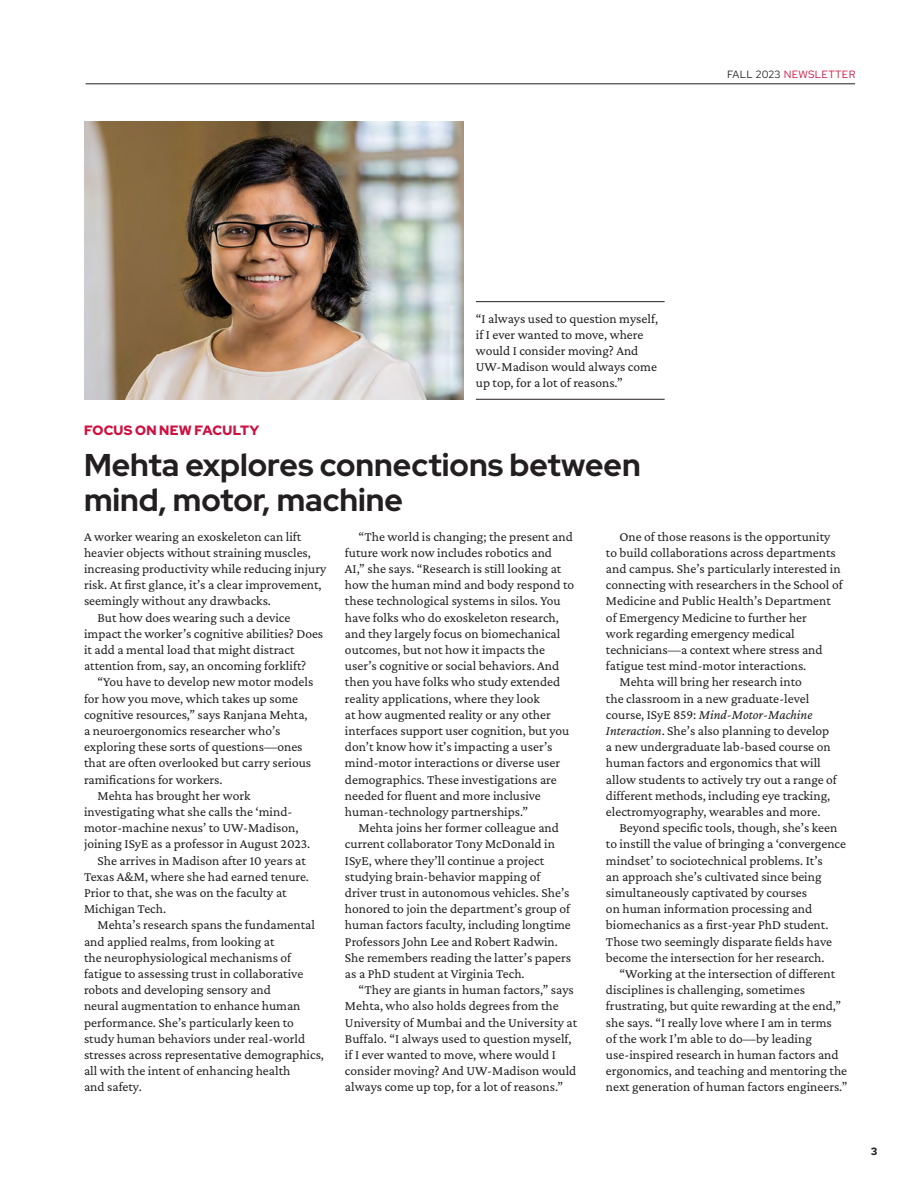
<style>
.page{position:relative;width:918px;height:1188px;background:#fff}
.page>*{position:absolute;margin:0;border:0;box-sizing:border-box;transform-origin:0 0}
.heading_21{font:700 31.5px/34.5px "Red Hat Display";color:#231f20}
.body_text{font:13.5px/16.2px "Crimson Pro";color:#231f20}
.body_text_no_indent{font:13.5px/16.2px "Crimson Pro";color:#231f20}
.lead{font:13.5px/16.2px "Crimson Pro";color:#231f20}
.micro_title_1{font:900 13.5px "Red Hat Display";letter-spacing:.015em;color:#cd1141}
.top_mast_info{font:10.5px "Red Hat Text";letter-spacing:.025em;color:#cd1141}
.t1{font:700 10.5px "Red Hat Text";color:#231f20}
.s1{color:#231f20}
.s2{font-style:italic}
</style>
<div class="page">
<hr style="left:86px;top:84px;width:769px;height:1px;background:#231f20">
<hr style="left:476px;top:399px;width:189px;height:1px;background:#231f20">
<hr style="left:476px;top:301px;width:189px;height:1px;background:#231f20">
<img style="left:84px;top:122px;width:379px;height:278px">
<p class="top_mast_info" style="left:727px;top:67px;width:130px"><span class="s1">FALL 2023</span> NEWSLETTER</p>
<p class="lead" style="left:476px;top:310px;width:184px">“I always used to question myself, if I ever wanted to move, where would I consider moving? And<br>UW-Madison would always come up top, for a lot of reasons.”</p>
<p class="micro_title_1" style="left:84px;top:422px;width:177px">FOCUS ON NEW FACULTY</p>
<p class="heading_21" style="left:84px;top:447px;width:558px">Mehta explores connections between mind, motor, machine</p>
<p class="body_text_no_indent" style="left:84px;top:528px;width:244px">A worker wearing an exoskeleton can lift heavier objects without straining muscles, increasing productivity while reducing injury risk. At first glance, it’s a clear improvement, seemingly without any drawbacks.</p>
<p class="body_text" style="left:84px;top:609px;width:241px;text-indent:14px">But how does wearing such a device impact the worker’s cognitive abilities? Does it add a mental load that might distract attention from, say, an oncoming forklift?</p>
<p class="body_text" style="left:84px;top:674px;width:231px;text-indent:14px">“You have to develop new motor models for how you move, which takes up some cognitive resources,” says Ranjana Mehta, a neuroergonomics researcher who’s exploring these sorts of questions—ones that are often overlooked but carry serious ramifications for workers.</p>
<p class="body_text" style="left:84px;top:787px;width:228px;text-indent:14px">Mehta has brought her work investigating what she calls the ‘mind&shy;motor-machine nexus’ to UW-Madison, joining ISyE as a professor in August 2023.</p>
<p class="body_text" style="left:84px;top:852px;width:226px;text-indent:14px">She arrives in Madison after 10 years at<br>Texas A&amp;M, where she had earned tenure.<br>Prior to that, she was on the faculty at<br>Michigan Tech.</p>
<p class="body_text" style="left:84px;top:917px;width:242px;text-indent:14px">Mehta’s research spans the fundamental and applied realms, from looking at<br>the neurophysiological mechanisms of fatigue to assessing trust in collaborative robots and developing sensory and<br>neural augmentation to enhance human performance. She’s particularly keen to study human behaviors under real-world stresses across representative demographics, all with the intent of enhancing health<br>and safety.</p>
<p class="body_text" style="left:345px;top:528px;width:231px;text-indent:14px">“The world is changing; the present and future work now includes robotics and AI,” she says. “Research is still looking at how the human mind and body respond to these technological systems in silos. You have folks who do exoskeleton research, and they largely focus on biomechanical outcomes, but not how it impacts the user’s cognitive or social behaviors. And then you have folks who study extended reality applications, where they look<br>at how augmented reality or any other interfaces support user cognition, but you don’t know how it’s impacting a user’s mind-motor interactions or diverse user demographics. These investigations are needed for fluent and more inclusive human-technology partnerships.”</p>
<p class="body_text" style="left:345px;top:820px;width:228px;text-indent:14px">Mehta joins her former colleague and current collaborator Tony McDonald in ISyE, where they’ll continue a project studying brain-behavior mapping of driver trust in autonomous vehicles. She’s honored to join the department’s group of human factors faculty, including longtime Professors John Lee and Robert Radwin.<br>She remembers reading the latter’s papers as a PhD student at Virginia Tech.</p>
<p class="body_text" style="left:345px;top:982px;width:234px;text-indent:14px">“They are giants in human factors,” says Mehta, who also holds degrees from the University of Mumbai and the University at Buffalo. “I always used to question myself, if I ever wanted to move, where would I consider moving? And UW-Madison would always come up top, for a lot of reasons.”</p>
<p class="body_text" style="left:606px;top:528px;width:238px;text-indent:14px">One of those reasons is the opportunity to build collaborations across departments and campus. She’s particularly interested in connecting with researchers in the School of Medicine and Public Health’s Department of Emergency Medicine to further her<br>work regarding emergency medical technicians—a context where stress and fatigue test mind-motor interactions.</p>
<p class="body_text" style="left:606px;top:674px;width:232px;text-indent:14px">Mehta will bring her research into<br>the classroom in a new graduate-level course, ISyE 859: <span class="s2">Mind-Motor-Machine Interaction</span>. She’s also planning to develop a new undergraduate lab-based course on human factors and ergonomics that will allow students to actively try out a range of different methods, including eye tracking, electromyography, wearables and more.</p>
<p class="body_text" style="left:606px;top:820px;width:242px;text-indent:14px">Beyond specific tools, though, she’s keen to instill the value of bringing a ‘convergence mindset’ to sociotechnical problems. It’s<br>an approach she’s cultivated since being simultaneously captivated by courses<br>on human information processing and biomechanics as a first-year PhD student.<br>Those two seemingly disparate fields have become the intersection for her research.</p>
<p class="body_text" style="left:606px;top:965px;width:243px;text-indent:14px">“Working at the intersection of different disciplines is challenging, sometimes frustrating, but quite rewarding at the end,” she says. “I really love where I am in terms<br>of the work I’m able to do—by leading use-inspired research in human factors and ergonomics, and teaching and mentoring the next generation of human factors engineers.”</p>
<p class="t1" style="left:871px;top:1145px;width:8px">3</p>
</div>
